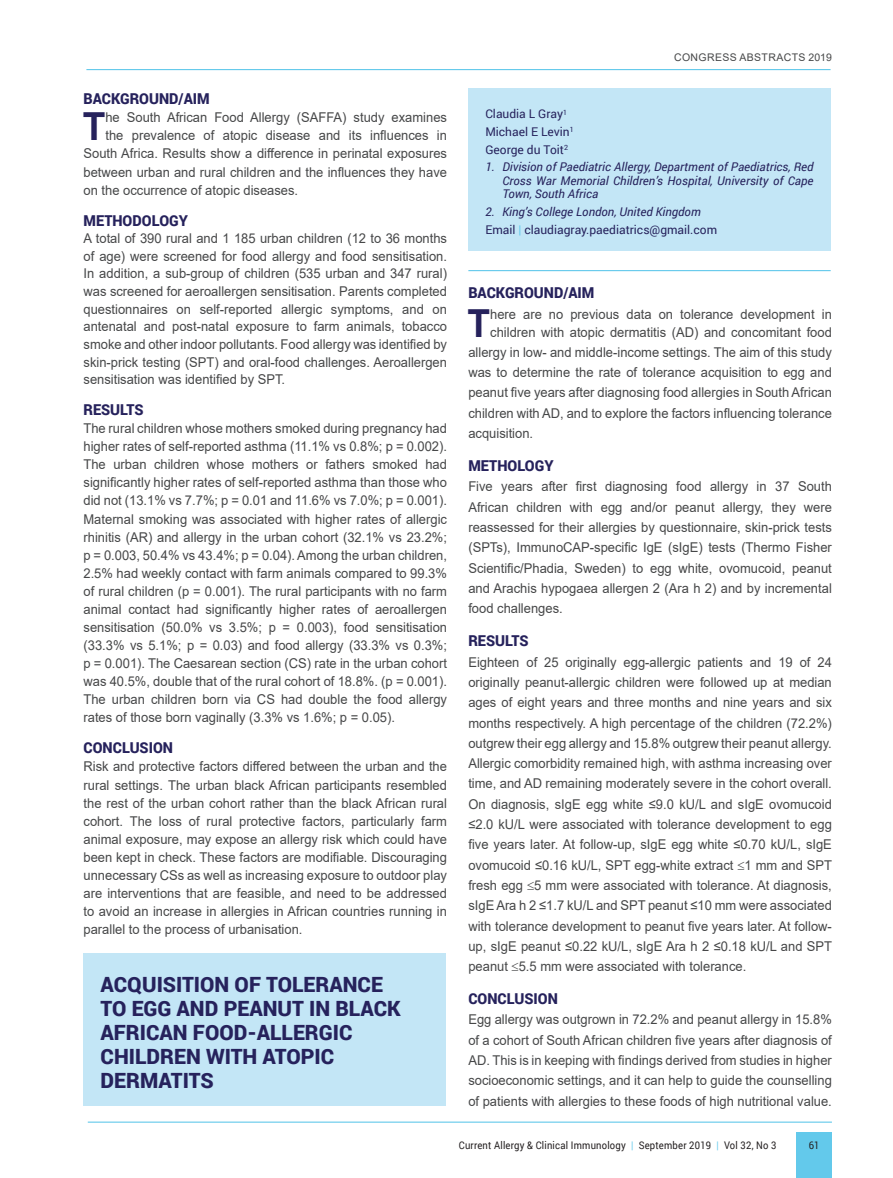
<style>
.page{position:relative;width:893px;height:1178px;background:#fff}
.page>*{position:absolute;margin:0;border:0;box-sizing:border-box;transform-origin:0 0}
.t1{font:700 38.7px "Arial";color:#26225c;scale:.96 1}
.t2{font:900 21px/24px "Roboto";color:#26225c}
.t3{font:900 15px "Roboto";color:#26225c;scale:.96 1}
.t4{font:13.5px/20.2px "Arial";color:#464748;text-align:justify;scale:.96 1}
.t5{font:italic 12px/13.5px "Roboto";letter-spacing:.005em;color:#26225c;text-align:justify}
.t6{font:12px/17.7px "Roboto";color:#26225c}
.t7{font:10.5px "Roboto";letter-spacing:.02em;color:#231f20;scale:.9 1}
.t8{font:10.5px "Arial";letter-spacing:.035em;color:#464748}
.s1{font-style:italic}
.s2{color:#63c9eb}
</style>
<div class="page">
<div style="left:796px;top:1132px;width:36px;height:46px;background:#63c9eb"></div>
<hr style="left:88px;top:1121px;width:744px;height:2px;background:#63c9eb">
<hr style="left:86px;top:69px;width:745px;height:1px;background:#63c9eb">
<div style="left:84px;top:953px;width:362px;height:152px;background:#c3e6f6"></div>
<div style="left:468px;top:89px;width:363px;height:162px;background:#c3e6f6"></div>
<hr style="left:468px;top:270px;width:363px;height:1px;background:#63c9eb">
<p class="t3" style="left:84px;top:88px;width:133px">BACKGROUND/AIM</p>
<h1 class="t1" style="left:83px;top:100px;width:25px">T</h1>
<p class="t4" style="left:105px;top:107px;width:357px">he South African Food Allergy (SAFFA) study examines</p>
<p class="t4" style="left:105px;top:125px;width:357px">the prevalence of atopic disease and its influences in</p>
<p class="t4" style="left:84px;top:144px;width:380px">South Africa. Results show a difference in perinatal exposures</p>
<p class="t4" style="left:84px;top:162px;width:380px">between urban and rural children and the influences they have</p>
<p class="t4" style="left:84px;top:180px;width:225px">on the occurrence of atopic diseases.</p>
<p class="t3" style="left:84px;top:210px;width:110px">METHODOLOGY</p>
<p class="t4" style="left:84px;top:229px;width:380px;line-height:17.7px">A total of 390 rural and 1 185 urban children (12 to 36 months of age) were screened for food allergy and food sensitisation.<br>In addition, a sub-group of children (535 urban and 347 rural) was screened for aeroallergen sensitisation. Parents completed questionnaires on self-reported allergic symptoms, and on antenatal and post-natal exposure to farm animals, tobacco smoke and other indoor pollutants. Food allergy was identified by skin-prick testing (SPT) and oral-food challenges. Aeroallergen sensitisation was identified by SPT.</p>
<p class="t3" style="left:84px;top:399px;width:64px">RESULTS</p>
<p class="t4" style="left:84px;top:419px;width:380px;line-height:18.1px">The rural children whose mothers smoked during pregnancy had higher rates of self-reported asthma (11.1% vs 0.8%; p = 0.002).<br>The urban children whose mothers or fathers smoked had significantly higher rates of self-reported asthma than those who did not (13.1% vs 7.7%; p = 0.01 and 11.6% vs 7.0%; p = 0.001).<br>Maternal smoking was associated with higher rates of allergic rhinitis (AR) and allergy in the urban cohort (32.1% vs 23.2%; p = 0.003, 50.4% vs 43.4%; p = 0.04). Among the urban children, 2.5% had weekly contact with farm animals compared to 99.3% of rural children (p = 0.001). The rural participants with no farm animal contact had significantly higher rates of aeroallergen sensitisation (50.0% vs 3.5%; p = 0.003), food sensitisation (33.3% vs 5.1%; p = 0.03) and food allergy (33.3% vs 0.3%; p = 0.001). The Caesarean section (CS) rate in the urban cohort was 40.5%, double that of the rural cohort of 18.8%. (p = 0.001).<br>The urban children born via CS had double the food allergy rates of those born vaginally (3.3% vs 1.6%; p = 0.05).</p>
<p class="t3" style="left:84px;top:737px;width:95px">CONCLUSION</p>
<p class="t4" style="left:84px;top:757px;width:380px;line-height:18.1px">Risk and protective factors differed between the urban and the rural settings. The urban black African participants resembled the rest of the urban cohort rather than the black African rural cohort. The loss of rural protective factors, particularly farm animal exposure, may expose an allergy risk which could have been kept in check. These factors are modifiable. Discouraging unnecessary CSs as well as increasing exposure to outdoor play are interventions that are feasible, and need to be addressed to avoid an increase in allergies in African countries running in parallel to the process of urbanisation.</p>
<h2 class="t2" style="left:101px;top:972px;width:302px">ACQUISITION OF TOLERANCE<br>TO EGG AND PEANUT IN BLACK<br>AFRICAN FOOD-ALLERGIC<br>CHILDREN WITH ATOPIC<br>DERMATITS</h2>
<p class="t8" style="left:674px;top:51px;width:159px">CONGRESS ABSTRACTS 2019</p>
<p class="t6" style="left:485px;top:105px;width:90px">Claudia L Gray<sup>1<br></sup>Michael E Levin<sup>1<br></sup>George du Toit<sup>2</sup></p>
<p class="t5" style="left:502px;top:160px;width:313px;text-indent:-17px">1. Division of Paediatric Allergy, Department of Paediatrics, Red Cross War Memorial Children’s Hospital, University of Cape Town, South Africa</p>
<p class="t6" style="left:485px;top:203px;width:233px"><span class="s1">2. King’s College London, United Kingdom<br></span>Email <span class="s2">|</span> claudiagray.paediatrics@gmail.com</p>
<p class="t3" style="left:468px;top:282px;width:133px">BACKGROUND/AIM</p>
<h1 class="t1" style="left:468px;top:296px;width:25px">T</h1>
<p class="t4" style="left:490px;top:305px;width:357px;line-height:18px">here are no previous data on tolerance development in children with atopic dermatitis (AD) and concomitant food</p>
<p class="t4" style="left:468px;top:342px;width:380px">allergy in low- and middle-income settings. The aim of this study was to determine the rate of tolerance acquisition to egg and peanut five years after diagnosing food allergies in South African children with AD, and to explore the factors influencing tolerance acquisition.</p>
<p class="t3" style="left:468px;top:455px;width:90px">METHOLOGY</p>
<p class="t4" style="left:468px;top:476px;width:380px">Five years after first diagnosing food allergy in 37 South African children with egg and/or peanut allergy, they were reassessed for their allergies by questionnaire, skin-prick tests (SPTs), ImmunoCAP-specific IgE (sIgE) tests (Thermo Fisher Scientific/Phadia, Sweden) to egg white, ovomucoid, peanut and Arachis hypogaea allergen 2 (Ara h 2) and by incremental food challenges.</p>
<p class="t3" style="left:468px;top:630px;width:64px">RESULTS</p>
<p class="t4" style="left:468px;top:652px;width:380px">Eighteen of 25 originally egg-allergic patients and 19 of 24 originally peanut-allergic children were followed up at median ages of eight years and three months and nine years and six months respectively. A high percentage of the children (72.2%) outgrew their egg allergy and 15.8% outgrew their peanut allergy.<br>Allergic comorbidity remained high, with asthma increasing over time, and AD remaining moderately severe in the cohort overall.<br>On diagnosis, sIgE egg white ≤9.0 kU/L and sIgE ovomucoid ≤2.0 kU/L were associated with tolerance development to egg five years later. At follow-up, sIgE egg white ≤0.70 kU/L, sIgE ovomucoid ≤0.16 kU/L, SPT egg-white extract ≤1 mm and SPT fresh egg ≤5 mm were associated with tolerance. At diagnosis, sIgE Ara h 2 ≤1.7 kU/L and SPT peanut ≤10 mm were associated with tolerance development to peanut five years later. At follow&shy;up, sIgE peanut ≤0.22 kU/L, sIgE Ara h 2 ≤0.18 kU/L and SPT peanut ≤5.5 mm were associated with tolerance.</p>
<p class="t3" style="left:468px;top:988px;width:95px">CONCLUSION</p>
<p class="t4" style="left:468px;top:1009px;width:380px">Egg allergy was outgrown in 72.2% and peanut allergy in 15.8% of a cohort of South African children five years after diagnosis of AD. This is in keeping with findings derived from studies in higher socioeconomic settings, and it can help to guide the counselling of patients with allergies to these foods of high nutritional value.</p>
<p class="t7" style="left:459px;top:1138px;width:354px">Current Allergy &amp; Clinical Immunology <span class="s2">|</span> September 2019 <span class="s2">|</span> Vol 32, No 3</p>
<p class="t7" style="left:809px;top:1138px;width:13px">61</p>
</div>
